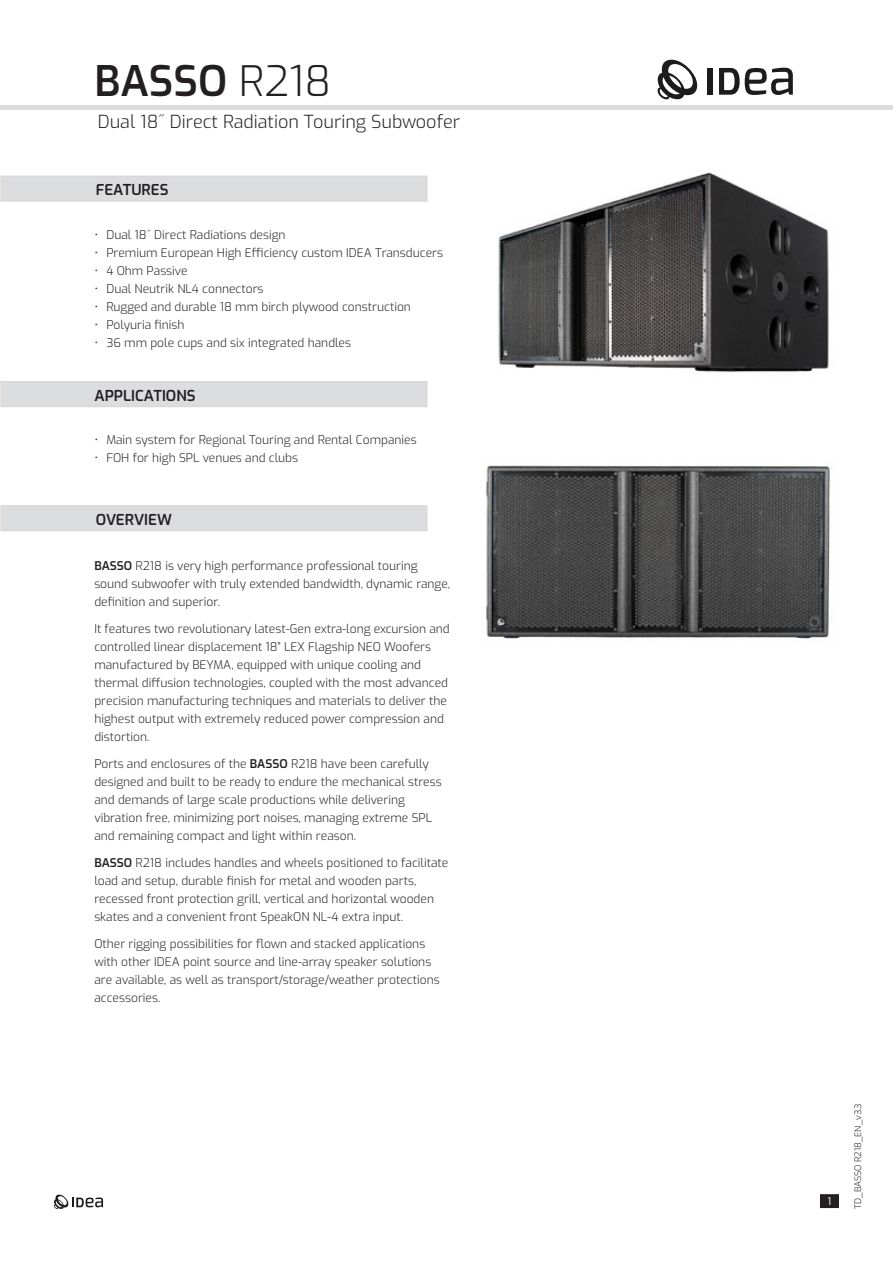
<style>
.page{position:relative;width:893px;height:1263px;background:#fff}
.page>*{position:absolute;margin:0;border:0;box-sizing:border-box;transform-origin:0 0}
.Header_-_Product_Nam{font:600 42px "Exo";color:#231f20}
.t1{font:300 18px "Exo";color:#231f20}
.t2{font:600 15px "Exo";color:#231f20}
.t3{font:300 12px/18px "Exo";color:#231f20}
.t4{font:10.5px "Exo";color:#fff}
.t5{font:300 9px "Exo";color:#231f20}
.s1{font-weight:300}
.s2{font-weight:600}
</style>
<div class="page">
<div style="left:821px;top:1195px;width:17px;height:12px;background:#231f20"></div>
<div style="left:820px;top:1194px;width:19px;height:14px;border:2px solid #231f20"></div>
<svg style="left:54px;top:1194px;width:49px;height:15px"></svg>
<hr style="left:0;top:105px;width:893px;height:4px;background:#dcdddf">
<div style="left:708px;top:68px;width:5px;height:27px;background:#1c1c1c"></div>
<svg style="left:719px;top:68px;width:74px;height:27px"></svg>
<svg style="left:657px;top:59px;width:41px;height:41px"></svg>
<div style="left:1px;top:176px;width:426px;height:25px;background:#dcdddf"></div>
<div style="left:0;top:176px;width:428px;height:26px;border:2px solid #dcd8d5"></div>
<div style="left:1px;top:382px;width:426px;height:24px;background:#dcdddf"></div>
<div style="left:0;top:381px;width:428px;height:26px;border:2px solid #dcd8d5"></div>
<div style="left:1px;top:506px;width:426px;height:24px;background:#dcdddf"></div>
<div style="left:0;top:505px;width:428px;height:26px;border:2px solid #dcd8d5"></div>
<img style="left:498px;top:172px;width:331px;height:201px">
<img style="left:485px;top:465px;width:345px;height:174px">
<p class="Header_-_Product_Nam" style="left:94px;top:49px;width:239px">BASSO <span class="s1">R218</span></p>
<p class="t1" style="left:98px;top:108px;width:364px">Dual 18˝ Direct Radiation Touring Subwoofer</p>
<h3 class="t2" style="left:96px;top:179px;width:74px">FEATURES</h3>
<p class="t3" style="left:94px;top:225px;width:193px">• Dual 18˝ Direct Radiations design</p>
<p class="t3" style="left:94px;top:243px;width:350px">• Premium European High Efficiency custom IDEA Transducers</p>
<p class="t3" style="left:94px;top:261px;width:95px">• 4 Ohm Passive</p>
<p class="t3" style="left:94px;top:279px;width:171px">• Dual Neutrik NL4 connectors</p>
<p class="t3" style="left:94px;top:297px;width:318px">• Rugged and durable 18 mm birch plywood construction</p>
<p class="t3" style="left:94px;top:315px;width:92px">• Polyuria finish</p>
<p class="t3" style="left:94px;top:333px;width:258px">• 36 mm pole cups and six integrated handles</p>
<h3 class="t2" style="left:95px;top:384px;width:103px">APPLICATIONS</h3>
<p class="t3" style="left:94px;top:430px;width:324px">• Main system for Regional Touring and Rental Companies</p>
<p class="t3" style="left:94px;top:448px;width:205px">• FOH for high SPL venues and clubs</p>
<h3 class="t2" style="left:96px;top:508px;width:78px">OVERVIEW</h3>
<p class="t3" style="left:94px;top:556px;width:357px"><span class="s2">BASSO</span> R218 is very high performance professional touring sound subwoofer with truly extended bandwidth, dynamic range, definition and superior.</p>
<p class="t3" style="left:94px;top:619px;width:357px">It features two revolutionary latest-Gen extra-long excursion and controlled linear displacement 18” LEX Flagship NEO Woofers manufactured by BEYMA, equipped with unique cooling and thermal diffusion technologies, coupled with the most advanced precision manufacturing techniques and materials to deliver the highest output with extremely reduced power compression and distortion.</p>
<p class="t3" style="left:94px;top:754px;width:349px">Ports and enclosures of the <span class="s2">BASSO</span> R218 have been carefully designed and built to be ready to endure the mechanical stress and demands of large scale productions while delivering vibration free, minimizing port noises, managing extreme SPL and remaining compact and light within reason.</p>
<p class="t3" style="left:94px;top:853px;width:356px"><span class="s2">BASSO</span> R218 includes handles and wheels positioned to facilitate load and setup, durable finish for metal and wooden parts, recessed front protection grill, vertical and horizontal wooden skates and a convenient front SpeakON NL-4 extra input.</p>
<p class="t3" style="left:94px;top:934px;width:347px">Other rigging possibilities for flown and stacked applications with other IDEA point source and line-array speaker solutions are available, as well as transport/storage/weather protections accessories.</p>
<p class="t4" style="left:828px;top:1193px;width:5px">1</p>
<p class="t5" style="left:851px;top:1209px;width:107px;rotate:-90deg">TD_BASSO R218_EN_v3.3</p>
</div>
